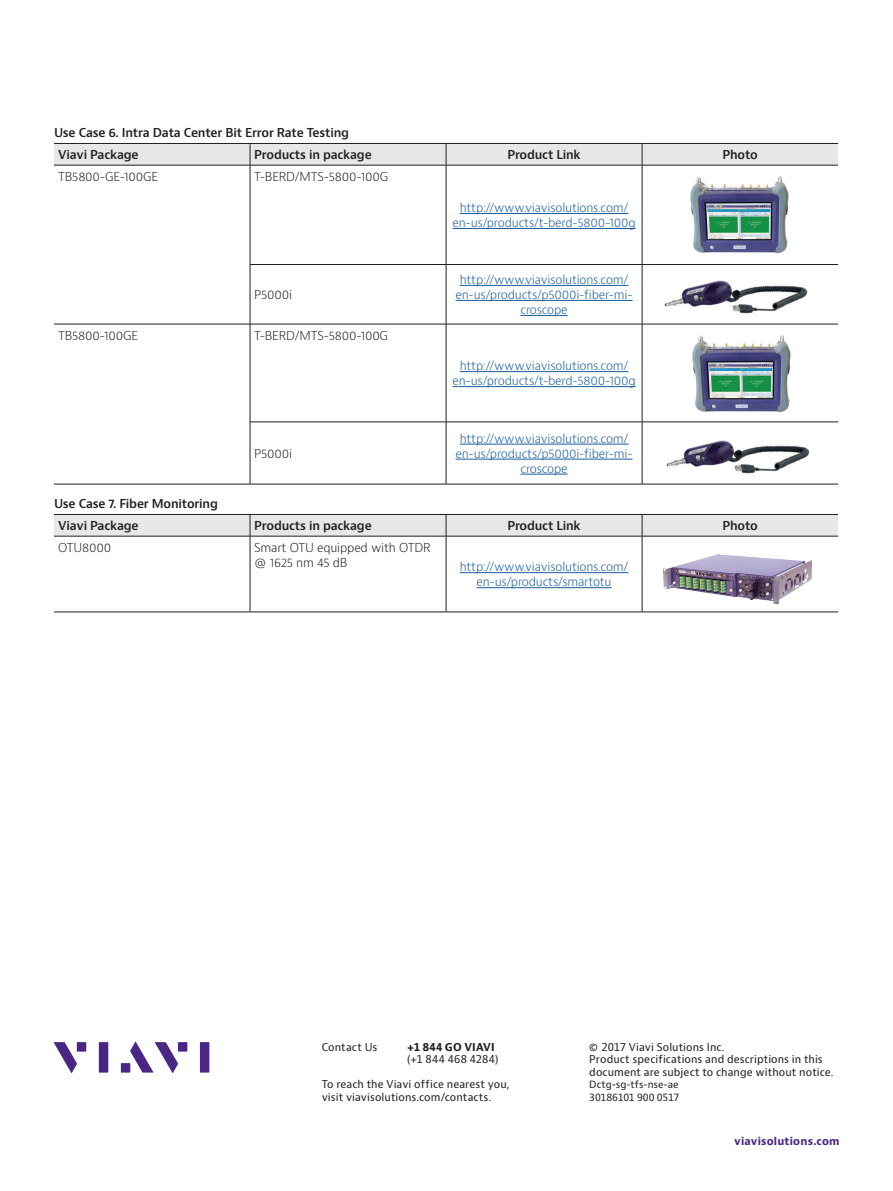
<style>
.page{position:relative;width:893px;height:1191px;background:#fff}
.page>*{position:absolute;margin:0;border:0;box-sizing:border-box;transform-origin:0 0}
.t1{font:300 12px/15px "Bernino Sans";letter-spacing:-.015em;color:#175d9e;text-align:center}
.t2{font:600 12px/21.9px "Bernino Sans";letter-spacing:-.015em;color:#231f20}
.t3{font:300 12px/15px "Bernino Sans";letter-spacing:-.015em;color:#231f20}
.t4{font:10.5px/12.6px "Bernino Sans";letter-spacing:.005em;color:#231f20}
.t5{font:700 10.5px "Bernino Sans";letter-spacing:.02em;color:#4a2785}
.t6{font:700 10.5px "Bernino Sans";letter-spacing:.015em;color:#231f20}
.t7{font:9.75px/12.6px "Bernino Sans";letter-spacing:-.01em;color:#231f20}
</style>
<div class="page">
<svg style="left:54px;top:1042px;width:23px;height:31px"></svg>
<div style="left:77px;top:1042px;width:9px;height:9px;background:#4a2785"></div>
<div style="left:99px;top:1042px;width:9px;height:30px;background:#4a2785"></div>
<div style="left:178px;top:1042px;width:9px;height:9px;background:#4a2785"></div>
<div style="left:200px;top:1042px;width:9px;height:30px;background:#4a2785"></div>
<svg style="left:130px;top:1041px;width:48px;height:32px"></svg>
<div style="left:121px;top:1063px;width:9px;height:9px;background:#4a2785"></div>
<img style="left:663px;top:554px;width:149px;height:50px">
<svg style="left:54px;top:143px;width:784px;height:22px;background:#d8d9db"></svg>
<hr style="left:54px;top:165px;width:196px;height:1px;background:#231f20">
<hr style="left:250px;top:165px;width:196px;height:1px;background:#231f20">
<hr style="left:250px;top:165px;width:1px;height:99px;background:#231f20">
<hr style="left:446px;top:165px;width:196px;height:1px;background:#231f20">
<hr style="left:446px;top:165px;width:1px;height:99px;background:#231f20">
<hr style="left:642px;top:165px;width:196px;height:1px;background:#231f20">
<hr style="left:642px;top:165px;width:1px;height:99px;background:#231f20">
<hr style="left:250px;top:264px;width:196px;height:1px;background:#231f20">
<hr style="left:250px;top:265px;width:1px;height:59px;background:#231f20">
<hr style="left:446px;top:264px;width:196px;height:1px;background:#231f20">
<hr style="left:446px;top:265px;width:1px;height:59px;background:#231f20">
<hr style="left:642px;top:264px;width:196px;height:1px;background:#231f20">
<hr style="left:642px;top:265px;width:1px;height:59px;background:#231f20">
<hr style="left:54px;top:324px;width:196px;height:1px;background:#231f20">
<hr style="left:250px;top:324px;width:196px;height:1px;background:#231f20">
<hr style="left:250px;top:324px;width:1px;height:98px;background:#231f20">
<hr style="left:446px;top:324px;width:196px;height:1px;background:#231f20">
<hr style="left:446px;top:324px;width:1px;height:98px;background:#231f20">
<hr style="left:642px;top:324px;width:196px;height:1px;background:#231f20">
<hr style="left:642px;top:324px;width:1px;height:98px;background:#231f20">
<hr style="left:250px;top:421px;width:196px;height:1px;background:#231f20">
<hr style="left:250px;top:422px;width:1px;height:62px;background:#231f20">
<hr style="left:446px;top:421px;width:196px;height:1px;background:#231f20">
<hr style="left:446px;top:422px;width:1px;height:62px;background:#231f20">
<hr style="left:642px;top:421px;width:196px;height:1px;background:#231f20">
<hr style="left:642px;top:422px;width:1px;height:62px;background:#231f20">
<hr style="left:54px;top:484px;width:196px;height:1px;background:#231f20">
<hr style="left:250px;top:484px;width:196px;height:1px;background:#231f20">
<hr style="left:446px;top:484px;width:196px;height:1px;background:#231f20">
<hr style="left:642px;top:484px;width:196px;height:1px;background:#231f20">
<hr style="left:460px;top:213px;width:168px;height:1px;background:#175d9e">
<hr style="left:452px;top:228px;width:184px;height:1px;background:#175d9e">
<hr style="left:460px;top:285px;width:168px;height:1px;background:#175d9e">
<hr style="left:456px;top:300px;width:177px;height:1px;background:#175d9e">
<hr style="left:520px;top:315px;width:48px;height:1px;background:#175d9e">
<hr style="left:460px;top:371px;width:168px;height:1px;background:#175d9e">
<hr style="left:452px;top:386px;width:184px;height:1px;background:#175d9e">
<hr style="left:460px;top:444px;width:168px;height:1px;background:#175d9e">
<hr style="left:456px;top:459px;width:177px;height:1px;background:#175d9e">
<hr style="left:520px;top:474px;width:48px;height:1px;background:#175d9e">
<svg style="left:54px;top:514px;width:784px;height:22px;background:#d8d9db"></svg>
<hr style="left:54px;top:536px;width:196px;height:1px;background:#231f20">
<hr style="left:250px;top:536px;width:196px;height:1px;background:#231f20">
<hr style="left:250px;top:536px;width:1px;height:76px;background:#231f20">
<hr style="left:446px;top:536px;width:196px;height:1px;background:#231f20">
<hr style="left:446px;top:536px;width:1px;height:76px;background:#231f20">
<hr style="left:642px;top:536px;width:196px;height:1px;background:#231f20">
<hr style="left:642px;top:536px;width:1px;height:76px;background:#231f20">
<hr style="left:54px;top:611px;width:196px;height:1px;background:#231f20">
<hr style="left:250px;top:611px;width:196px;height:1px;background:#231f20">
<hr style="left:446px;top:611px;width:196px;height:1px;background:#231f20">
<hr style="left:642px;top:611px;width:196px;height:1px;background:#231f20">
<hr style="left:460px;top:572px;width:168px;height:1px;background:#175d9e">
<hr style="left:477px;top:587px;width:135px;height:1px;background:#175d9e">
<img style="left:690px;top:176px;width:99px;height:78px">
<img style="left:692px;top:335px;width:99px;height:78px">
<img style="left:664px;top:280px;width:143px;height:34px">
<img style="left:666px;top:440px;width:144px;height:34px">
<p class="t2" style="left:58px;top:122px;width:292px;text-indent:-4px">Use Case 6. Intra Data Center Bit Error Rate Testing<br>Viavi Package</p>
<p class="t2" style="left:254px;top:144px;width:119px">Products in package</p>
<p class="t2" style="left:507px;top:144px;width:75px">Product Link</p>
<p class="t2" style="left:722px;top:144px;width:37px">Photo</p>
<p class="t3" style="left:58px;top:169px;width:102px">TB5800-GE-100GE</p>
<p class="t3" style="left:254px;top:169px;width:135px">T-BERD/MTS-5800-100G</p>
<p class="t3" style="left:254px;top:287px;width:39px">P5000i</p>
<p class="t3" style="left:58px;top:328px;width:82px">TB5800-100GE</p>
<p class="t3" style="left:254px;top:328px;width:135px">T-BERD/MTS-5800-100G</p>
<p class="t3" style="left:254px;top:446px;width:39px">P5000i</p>
<p class="t1" style="left:452px;top:200px;width:185px">http://www.viavisolutions.com/ en-us/products/t-berd-5800-100g</p>
<p class="t1" style="left:456px;top:272px;width:179px">http://www.viavisolutions.com/ en-us/products/p5000i-fiber-mi&shy;croscope</p>
<p class="t1" style="left:452px;top:359px;width:185px">http://www.viavisolutions.com/ en-us/products/t-berd-5800-100g</p>
<p class="t1" style="left:456px;top:431px;width:179px">http://www.viavisolutions.com/ en-us/products/p5000i-fiber-mi&shy;croscope</p>
<p class="t2" style="left:58px;top:493px;width:161px;text-indent:-4px">Use Case 7. Fiber Monitoring<br>Viavi Package</p>
<p class="t2" style="left:254px;top:515px;width:119px">Products in package</p>
<p class="t2" style="left:507px;top:515px;width:75px">Product Link</p>
<p class="t2" style="left:722px;top:515px;width:37px">Photo</p>
<p class="t3" style="left:58px;top:540px;width:55px">OTU8000</p>
<p class="t3" style="left:254px;top:540px;width:178px">Smart OTU equipped with OTDR @ 1625 nm 45 dB</p>
<p class="t1" style="left:460px;top:560px;width:170px">http://www.viavisolutions.com/ en-us/products/smartotu</p>
<p class="t4" style="left:322px;top:1040px;width:57px">Contact Us</p>
<p class="t6" style="left:407px;top:1040px;width:89px">+1 844 GO VIAVI</p>
<p class="t4" style="left:407px;top:1053px;width:93px">(+1 844 468 4284)</p>
<p class="t4" style="left:322px;top:1078px;width:189px">To reach the Viavi office nearest you, visit viavisolutions.com/contacts.</p>
<p class="t4" style="left:589px;top:1040px;width:246px">© 2017 Viavi Solutions Inc.<br>Product specifications and descriptions in this document are subject to change without notice.</p>
<p class="t7" style="left:589px;top:1078px;width:92px">Dctg-sg-tfs-nse-ae<br>30186101 900 0517</p>
<p class="t5" style="left:734px;top:1134px;width:107px">viavisolutions.com</p>
</div>
